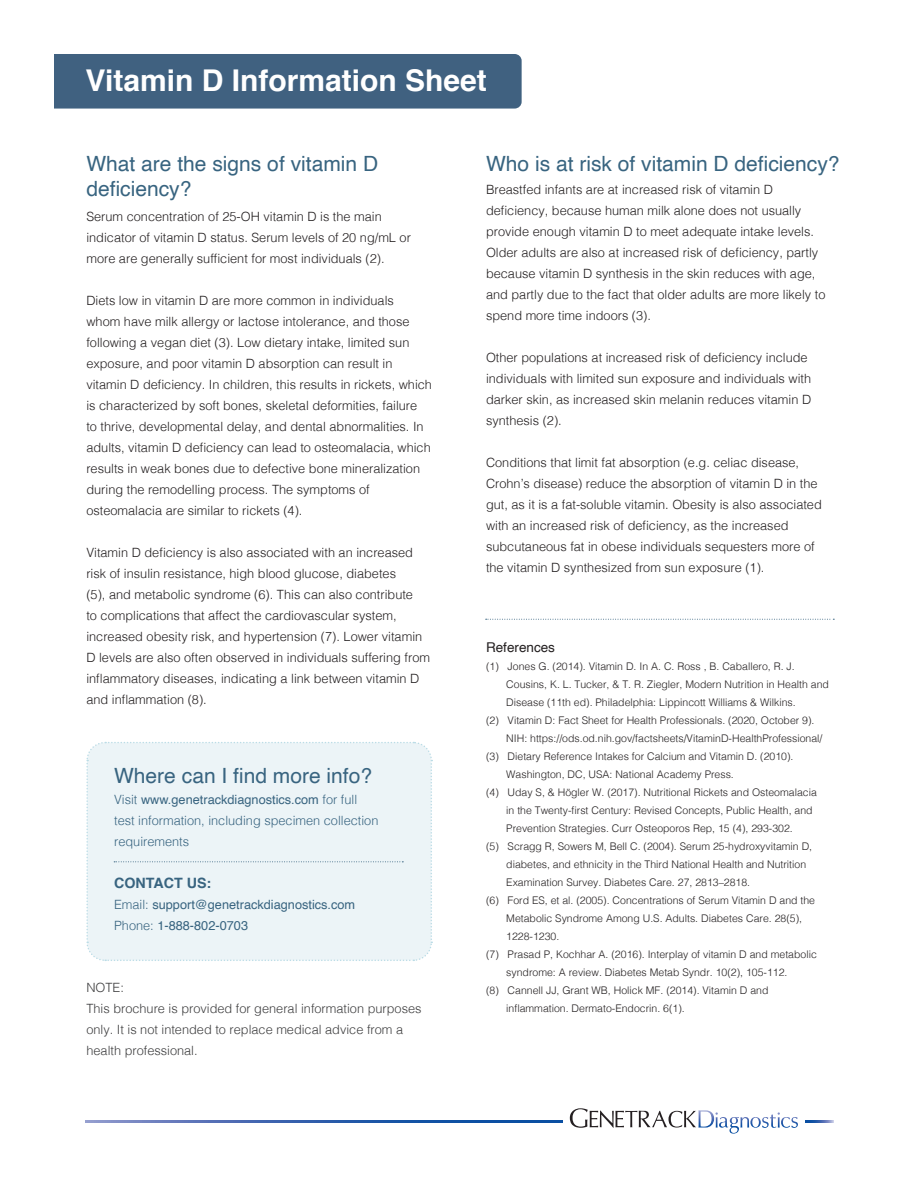
<style>
.page{position:relative;width:918px;height:1188px;background:#fff}
.page>*{position:absolute;margin:0;border:0;box-sizing:border-box;transform-origin:0 0}
.t1{font:700 30px "Helvetica";color:#fff}
.t2{font:21px/25.5px "Helvetica";color:#386480}
.t3{font:700 14.25px "Helvetica";color:#386480}
.t4{font:13.5px "Helvetica";color:#231f20}
.t5{font:300 12.75px/21px "Helvetica";color:#231f20}
.t6{font:300 12.75px/21px "Helvetica";color:#3e3e3f}
.t7{font:300 12.75px/21px "Helvetica";color:#386480}
.t8{font:12.75px "Helvetica";color:#386480}
.t9{font:300 10.5px/18px "Helvetica";color:#231f20}
.s1{font-weight:400}
.s2{font-weight:300}
</style>
<div class="page">
<div style="left:54px;top:54px;width:468px;height:55px;background:#406180"></div>
<div style="left:86px;top:741px;width:347px;height:220px;background:#ecf4f7"></div>
<svg style="left:486px;top:619px;width:348px;height:1px"></svg>
<svg style="left:86px;top:1121px;width:476px;height:2px"></svg>
<svg style="left:806px;top:1121px;width:28px;height:2px"></svg>
<svg style="left:570px;top:1108px;width:228px;height:26px"></svg>
<p class="t1" style="left:86px;top:56px;width:403px">Vitamin D Information Sheet</p>
<p class="t2" style="left:86px;top:151px;width:293px">What are the signs of vitamin D deficiency?</p>
<p class="t5" style="left:86px;top:205px;width:326px">Serum concentration of 25-OH vitamin D is the main indicator of vitamin D status. Serum levels of 20 ng/mL or more are generally sufficient for most individuals (2).</p>
<p class="t5" style="left:86px;top:289px;width:347px">Diets low in vitamin D are more common in individuals<br>whom have milk allergy or lactose intolerance, and those following a vegan diet (3). Low dietary intake, limited sun exposure, and poor vitamin D absorption can result in vitamin D deficiency. In children, this results in rickets, which is characterized by soft bones, skeletal deformities, failure<br>to thrive, developmental delay, and dental abnormalities. In adults, vitamin D deficiency can lead to osteomalacia, which results in weak bones due to defective bone mineralization during the remodelling process. The symptoms of osteomalacia are similar to rickets (4).</p>
<p class="t5" style="left:86px;top:541px;width:345px">Vitamin D deficiency is also associated with an increased risk of insulin resistance, high blood glucose, diabetes<br>(5), and metabolic syndrome (6). This can also contribute<br>to complications that affect the cardiovascular system, increased obesity risk, and hypertension (7). Lower vitamin D levels are also often observed in individuals suffering from inflammatory diseases, indicating a link between vitamin D and inflammation (8).</p>
<p class="t2" style="left:114px;top:764px;width:259px">Where can I find more info?</p>
<p class="t7" style="left:114px;top:788px;width:266px">Visit <span class="s1">www.genetrackdiagnostics.com</span> for full test information, including specimen collection requirements</p>
<p class="t3" style="left:114px;top:872px;width:99px">CONTACT US:</p>
<p class="t8" style="left:114px;top:895px;width:243px"><span class="s2">Email:</span> support@genetrackdiagnostics.com</p>
<p class="t8" style="left:114px;top:916px;width:135px"><span class="s2">Phone:</span> 1-888-802-0703</p>
<p class="t6" style="left:86px;top:976px;width:39px">NOTE:</p>
<p class="t6" style="left:86px;top:997px;width:337px">This brochure is provided for general information purposes only. It is not intended to replace medical advice from a health professional.</p>
<p class="t2" style="left:486px;top:151px;width:355px">Who is at risk of vitamin D deficiency?</p>
<p class="t5" style="left:486px;top:178px;width:341px">Breastfed infants are at increased risk of vitamin D deficiency, because human milk alone does not usually provide enough vitamin D to meet adequate intake levels.<br>Older adults are also at increased risk of deficiency, partly because vitamin D synthesis in the skin reduces with age, and partly due to the fact that older adults are more likely to spend more time indoors (3).</p>
<p class="t5" style="left:486px;top:346px;width:327px">Other populations at increased risk of deficiency include individuals with limited sun exposure and individuals with darker skin, as increased skin melanin reduces vitamin D synthesis (2).</p>
<p class="t5" style="left:486px;top:451px;width:337px">Conditions that limit fat absorption (e.g. celiac disease, Crohn’s disease) reduce the absorption of vitamin D in the gut, as it is a fat-soluble vitamin. Obesity is also associated with an increased risk of deficiency, as the increased subcutaneous fat in obese individuals sequesters more of the vitamin D synthesized from sun exposure (1).</p>
<p class="t4" style="left:486px;top:637px;width:71px">References</p>
<p class="t9" style="left:506px;top:656px;width:324px;text-indent:-20px">(1) Jones G. (2014). Vitamin D. In A. C. Ross , B. Caballero, R. J.<br>Cousins, K. L. Tucker, &amp; T. R. Ziegler, Modern Nutrition in Health and<br>Disease (11th ed). Philadelphia: Lippincott Williams &amp; Wilkins.</p>
<p class="t9" style="left:506px;top:710px;width:318px;text-indent:-20px">(2) Vitamin D: Fact Sheet for Health Professionals. (2020, October 9).<br>NIH: https://ods.od.nih.gov/factsheets/VitaminD-HealthProfessional/</p>
<p class="t9" style="left:506px;top:746px;width:289px;text-indent:-20px">(3) Dietary Reference Intakes for Calcium and Vitamin D. (2010).<br>Washington, DC, USA: National Academy Press.</p>
<p class="t9" style="left:506px;top:782px;width:312px;text-indent:-20px">(4) Uday S, &amp; Högler W. (2017). Nutritional Rickets and Osteomalacia in the Twenty-first Century: Revised Concepts, Public Health, and<br>Prevention Strategies. Curr Osteoporos Rep, 15 (4), 293-302.</p>
<p class="t9" style="left:506px;top:836px;width:307px;text-indent:-20px">(5) Scragg R, Sowers M, Bell C. (2004). Serum 25-hydroxyvitamin D, diabetes, and ethnicity in the Third National Health and Nutrition<br>Examination Survey. Diabetes Care. 27, 2813–2818.</p>
<p class="t9" style="left:506px;top:890px;width:310px;text-indent:-20px">(6) Ford ES, et al. (2005). Concentrations of Serum Vitamin D and the<br>Metabolic Syndrome Among U.S. Adults. Diabetes Care. 28(5),<br>1228-1230.</p>
<p class="t9" style="left:506px;top:944px;width:312px;text-indent:-20px">(7) Prasad P, Kochhar A. (2016). Interplay of vitamin D and metabolic syndrome: A review. Diabetes Metab Syndr. 10(2), 105-112.</p>
<p class="t9" style="left:506px;top:980px;width:264px;text-indent:-20px">(8) Cannell JJ, Grant WB, Holick MF. (2014). Vitamin D and inflammation. Dermato-Endocrin. 6(1).</p>
</div>
